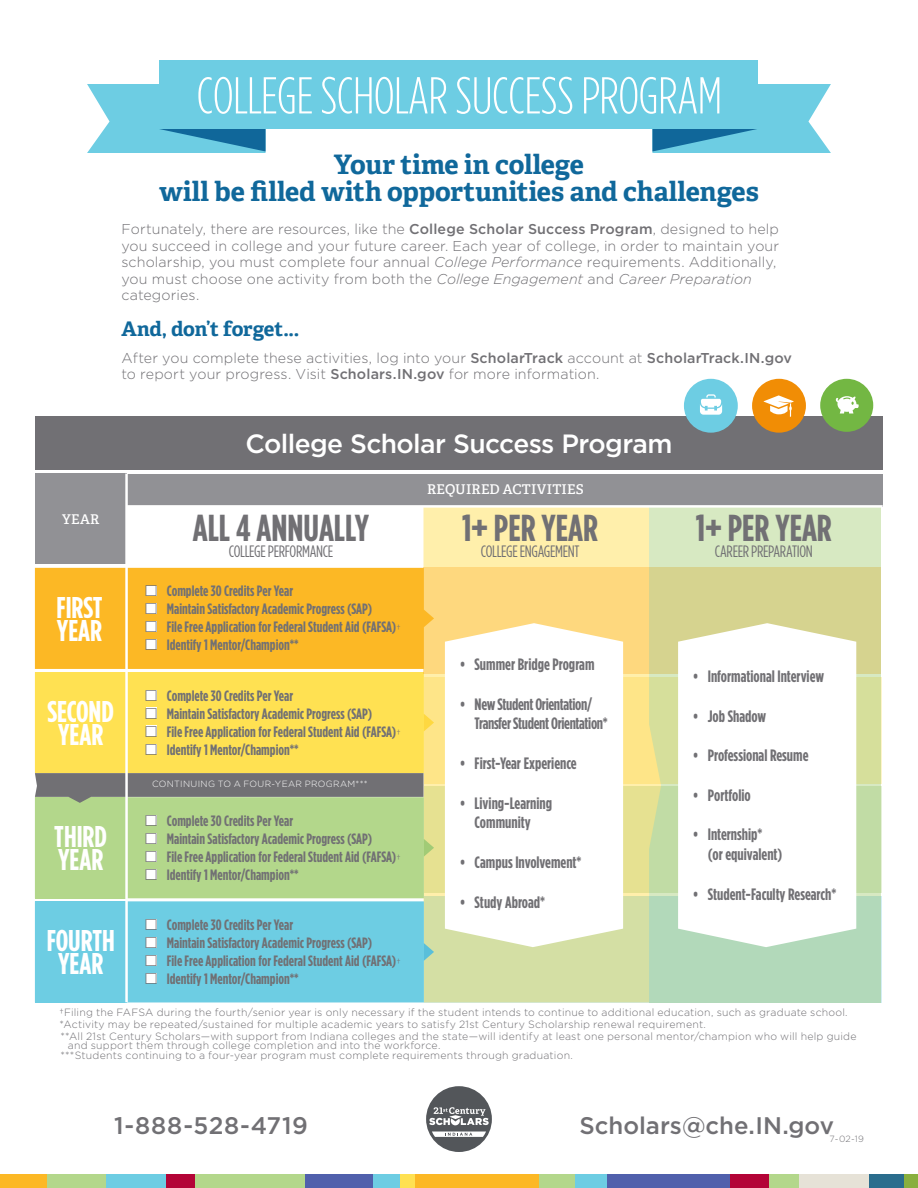
<style>
.page{position:relative;width:918px;height:1188px;background:#fff}
.page>*{position:absolute;margin:0;border:0;box-sizing:border-box;transform-origin:0 0}
.t1{font:300 condensed 51.75px "Gotham HTF";letter-spacing:-.015em;color:#fff}
.t2{font:700 condensed 37.5px "Gotham HTF";color:#717074}
.t3{font:700 condensed 30px/23.2px "Gotham HTF";color:#fff;text-align:center}
.t4{font:700 27px/27px "Adelle";color:#10689b;text-align:center}
.t5{font:500 26.4px "Gotham HTF";letter-spacing:-.025em;color:#fff}
.SUBHEADS{font:500 24px "Gotham HTF";color:#717074}
.SUBHEADS-2{font:500 24px "Gotham HTF";letter-spacing:.025em;color:#717074}
.BODY{font:700 20.25px "Adelle";letter-spacing:-.01em;color:#10689b}
.t6{font:700 condensed 16.5px/19.8px "Gotham HTF";color:#717074}
.t7{font:condensed 16.5px "Gotham HTF";letter-spacing:-.02em;color:#717074}
.t8{font:700 condensed 16.5px/19.8px "Gotham HTF";letter-spacing:-.02em;color:#717074}
.t9{font:700 condensed 15px "Gotham HTF";color:#717074}
.BODY-2{font:300 14.25px/16.5px "Gotham HTF";letter-spacing:.005em;color:#717074}
.BODY-3{font:600 13.5px "Adelle";letter-spacing:.015em;color:#fff}
.footnotes{font:300 10.5px/9.9px "Gotham HTF";letter-spacing:.02em;color:#717074}
.BODY-4{font:300 9px "Gotham HTF";letter-spacing:.035em;color:#fff}
.footnotes-2{font:300 9px "Gotham HTF";color:#717074}
.s1{font-weight:500}
.s2{font-style:italic}
.s3{font-weight:300;font-stretch:normal;font-size:10.5px}
</style>
<div class="page">
<svg style="left:87px;top:84px;width:179px;height:69px;background:#6dc1da"></svg>
<svg style="left:652px;top:60px;width:179px;height:93px"></svg>
<div style="left:159px;top:60px;width:598px;height:69px;background:#6dcde3"></div>
<div style="left:650px;top:504px;width:231px;height:498px;background:#d7e9c2"></div>
<svg style="left:423px;top:508px;width:238px;height:388px;background:#fceeab"></svg>
<svg style="left:434px;top:568px;width:447px;height:106px;background:#e8d587"></svg>
<svg style="left:434px;top:677px;width:447px;height:107px;background:#e7e193"></svg>
<svg style="left:434px;top:787px;width:447px;height:106px;background:#d1de9c"></svg>
<svg style="left:434px;top:896px;width:447px;height:106px;background:#c2dbaf"></svg>
<div style="left:678px;top:623px;width:178px;height:324px;background:#fff"></div>
<div style="left:35px;top:474px;width:848px;height:32px;background:#919195"></div>
<div style="left:35px;top:416px;width:848px;height:53px;background:#717074"></div>
<div style="left:684px;top:379px;width:54px;height:54px;background:#6dcde3;border-radius:50%"></div>
<svg style="left:700px;top:394px;width:22px;height:21px"></svg>
<div style="left:752px;top:379px;width:54px;height:54px;background:#f18d05;border-radius:50%"></div>
<svg style="left:764px;top:395px;width:30px;height:22px"></svg>
<div style="left:820px;top:379px;width:53px;height:53px;background:#73b743;border-radius:50%"></div>
<svg style="left:836px;top:396px;width:23px;height:18px"></svg>
<div style="left:35px;top:474px;width:92px;height:90px;background:#919195"></div>
<hr style="left:127px;top:505px;width:756px;height:3px;background:#fff">
<hr style="left:125px;top:474px;width:3px;height:528px;background:#fff">
<svg style="left:445px;top:623px;width:178px;height:324px"></svg>
<div style="left:866px;top:1175px;width:43px;height:13px;background:#2a6d8d"></div>
<div style="left:797px;top:1175px;width:72px;height:13px;background:#e6e2d7"></div>
<div style="left:767px;top:1175px;width:32px;height:13px;background:#b3d78b"></div>
<div style="left:730px;top:1175px;width:39px;height:13px;background:#b30437"></div>
<div style="left:607px;top:1175px;width:123px;height:13px;background:#5060ac"></div>
<div style="left:575px;top:1175px;width:32px;height:13px;background:#6dcde3"></div>
<div style="left:538px;top:1175px;width:37px;height:13px;background:#b3d78b"></div>
<div style="left:415px;top:1175px;width:123px;height:13px;background:#fcb825"></div>
<div style="left:400px;top:1175px;width:15px;height:13px;background:#ffe152"></div>
<div style="left:372px;top:1175px;width:28px;height:13px;background:#6dcde3"></div>
<div style="left:305px;top:1175px;width:67px;height:13px;background:#5060ac"></div>
<div style="left:194px;top:1175px;width:111px;height:13px;background:#b3d78b"></div>
<div style="left:165px;top:1175px;width:29px;height:13px;background:#b30437"></div>
<div style="left:106px;top:1175px;width:59px;height:13px;background:#6dcde3"></div>
<div style="left:45px;top:1175px;width:61px;height:13px;background:#b3d78b"></div>
<div style="left:0;top:1175px;width:46px;height:13px;background:#fcb825"></div>
<div style="left:905px;top:1175px;width:13px;height:13px;background:#89af3e"></div>
<svg style="left:426px;top:1086px;width:66px;height:66px"></svg>
<svg style="left:35px;top:568px;width:399px;height:434px;background:#c4cc7d"></svg>
<p class="t1" style="left:197px;top:68px;width:527px">COLLEGE SCHOLAR SUCCESS PROGRAM</p>
<p class="t4" style="left:159px;top:151px;width:601px">Your time in college<br>will be filled with opportunities and challenges</p>
<p class="BODY-2" style="left:122px;top:221px;width:659px">Fortunately, there are resources, like the <span class="s1">College Scholar Success Program</span>, designed to help you succeed in college and your future career. Each year of college, in order to maintain your scholarship, you must complete four annual <span class="s2">College Performance</span> requirements. Additionally, you must choose one activity from both the <span class="s2">College Engagement</span> and <span class="s2">Career Preparation </span>categories.</p>
<p class="BODY" style="left:122px;top:316px;width:179px">And, don’t forget...</p>
<p class="BODY-2" style="left:122px;top:350px;width:672px">After you complete these activities, log into your <span class="s1">ScholarTrack</span> account at <span class="s1">ScholarTrack.IN.gov </span>to report your progress. Visit <span class="s1">Scholars.IN.gov</span> for more information.</p>
<p class="t5" style="left:246px;top:428px;width:428px">College Scholar Success Program</p>
<p class="BODY-3" style="left:62px;top:511px;width:39px">YEAR</p>
<p class="t3" style="left:56px;top:595px;width:48px;text-align:left">FIRST<br>YEAR</p>
<p class="t3" style="left:47px;top:699px;width:68px">SECOND<br>YEAR</p>
<p class="t3" style="left:54px;top:824px;width:54px;text-align:left">THIRD<br>YEAR</p>
<p class="t3" style="left:47px;top:928px;width:70px">FOURTH<br>YEAR</p>
<p class="BODY-3" style="left:427px;top:481px;width:158px">REQUIRED ACTIVITIES</p>
<p class="t2" style="left:193px;top:506px;width:178px">ALL 4 ANNUALLY</p>
<p class="t2" style="left:462px;top:506px;width:138px">1+ PER YEAR</p>
<p class="t2" style="left:696px;top:506px;width:138px">1+ PER YEAR</p>
<p class="t7" style="left:229px;top:542px;width:106px">COLLEGE PERFORMANCE</p>
<p class="t7" style="left:481px;top:542px;width:100px">COLLEGE ENGAGEMENT</p>
<p class="t7" style="left:715px;top:542px;width:99px">CAREER PREPARATION</p>
<p class="t9" style="left:167px;top:583px;width:128px">Complete 30 Credits Per Year</p>
<p class="t9" style="left:167px;top:601px;width:207px">Maintain Satisfactory Academic Progress (SAP)</p>
<p class="t9" style="left:167px;top:619px;width:235px">File Free Application for Federal Student Aid (FAFSA)<span class="s3">†</span></p>
<p class="t9" style="left:167px;top:637px;width:133px">Identify 1 Mentor/Champion**</p>
<p class="t9" style="left:167px;top:687px;width:128px">Complete 30 Credits Per Year</p>
<p class="t9" style="left:167px;top:705px;width:207px">Maintain Satisfactory Academic Progress (SAP)</p>
<p class="t9" style="left:167px;top:723px;width:235px">File Free Application for Federal Student Aid (FAFSA)<span class="s3">†</span></p>
<p class="t9" style="left:167px;top:741px;width:133px">Identify 1 Mentor/Champion**</p>
<p class="BODY-4" style="left:152px;top:779px;width:217px">CONTINUING TO A FOUR-YEAR PROGRAM***</p>
<p class="t9" style="left:167px;top:812px;width:128px">Complete 30 Credits Per Year</p>
<p class="t9" style="left:167px;top:830px;width:207px">Maintain Satisfactory Academic Progress (SAP)</p>
<p class="t9" style="left:167px;top:848px;width:235px">File Free Application for Federal Student Aid (FAFSA)<span class="s3">†</span></p>
<p class="t9" style="left:167px;top:866px;width:133px">Identify 1 Mentor/Champion**</p>
<p class="t9" style="left:167px;top:916px;width:128px">Complete 30 Credits Per Year</p>
<p class="t9" style="left:167px;top:934px;width:207px">Maintain Satisfactory Academic Progress (SAP)</p>
<p class="t9" style="left:167px;top:952px;width:235px">File Free Application for Federal Student Aid (FAFSA)<span class="s3">†</span></p>
<p class="t9" style="left:167px;top:970px;width:133px">Identify 1 Mentor/Champion**</p>
<p class="t6" style="left:460px;top:654px;width:136px">• Summer Bridge Program</p>
<p class="t8" style="left:475px;top:694px;width:135px;text-indent:-15px">• New Student Orientation/<br>Transfer Student Orientation*</p>
<p class="t6" style="left:460px;top:753px;width:118px">• First-Year Experience</p>
<p class="t6" style="left:460px;top:793px;width:94px;text-align:center">• Living-Learning<br>Community</p>
<p class="t6" style="left:460px;top:852px;width:123px">• Campus Involvement*</p>
<p class="t6" style="left:460px;top:892px;width:87px">• Study Abroad*</p>
<p class="t6" style="left:693px;top:666px;width:133px">• Informational Interview</p>
<p class="t6" style="left:693px;top:706px;width:75px">• Job Shadow</p>
<p class="t6" style="left:693px;top:745px;width:117px">• Professional Resume</p>
<p class="t6" style="left:693px;top:785px;width:59px">• Portfolio</p>
<p class="t6" style="left:708px;top:824px;width:76px;text-indent:-15px">• Internship*<br>(or equivalent)</p>
<p class="t6" style="left:693px;top:884px;width:145px">• Student-Faculty Research*</p>
<p class="footnotes" style="left:60px;top:1007px;width:790px">†Filing the FAFSA during the fourth/senior year is only necessary if the student intends to continue to additional education, such as graduate school.</p>
<p class="footnotes" style="left:60px;top:1019px;width:648px">*Activity may be repeated/sustained for multiple academic years to satisfy 21st Century Scholarship renewal requirement.</p>
<p class="footnotes" style="left:68px;top:1031px;width:790px;text-indent:-7px">**All 21st Century Scholars—with support from Indiana colleges and the state—will identify at least one personal mentor/champion who will help guide and support them through college completion and into the workforce.</p>
<p class="footnotes" style="left:60px;top:1051px;width:514px">***Students continuing to a four-year program must complete requirements through graduation.</p>
<p class="SUBHEADS-2" style="left:114px;top:1112px;width:195px">1-888-528-4719</p>
<p class="SUBHEADS" style="left:580px;top:1112px;width:256px">Scholars@che.IN.gov</p>
<p class="footnotes-2" style="left:830px;top:1133px;width:36px">7-02-19</p>
</div>
